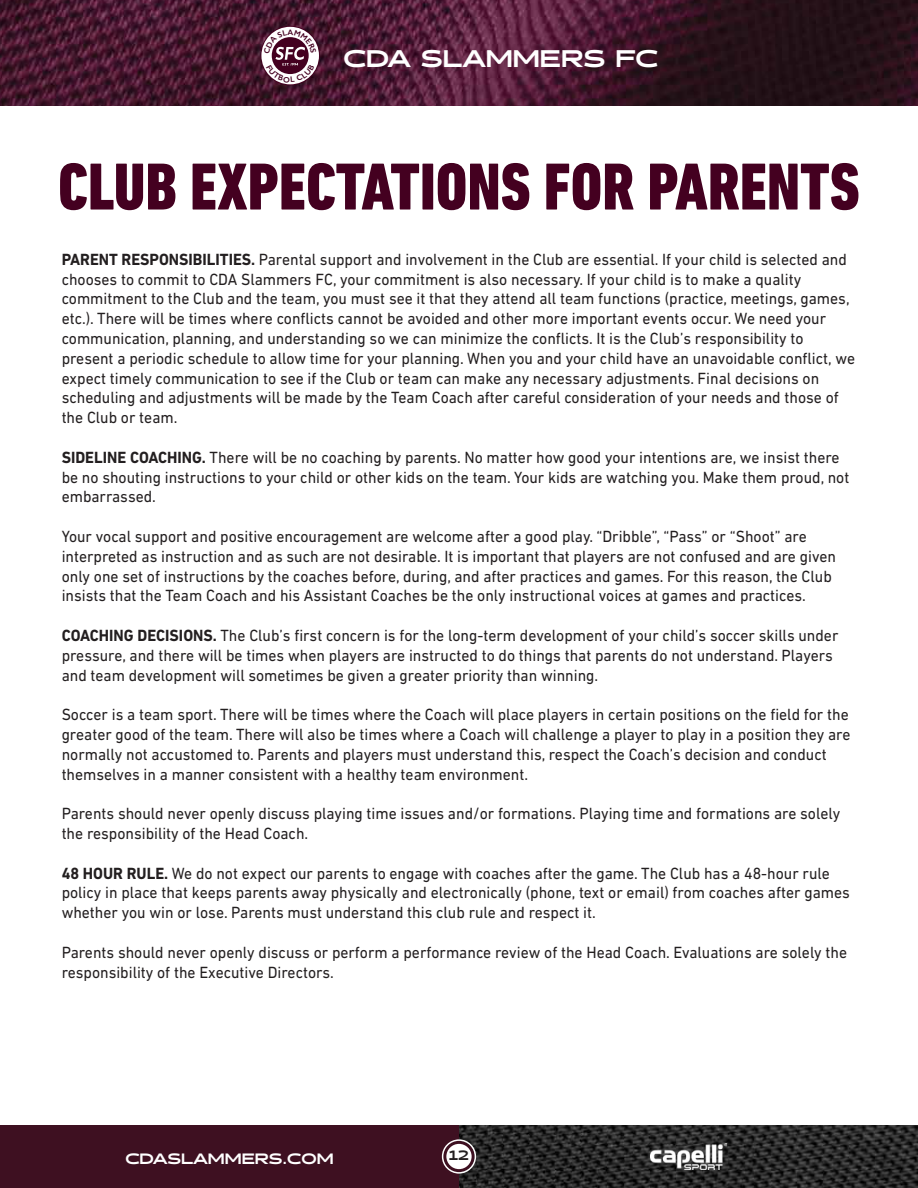
<style>
.page{position:relative;width:918px;height:1188px;background:#fff}
.page>*{position:absolute;margin:0;border:0;box-sizing:border-box;transform-origin:0 0}
.t1{font:800 condensed 67.5px "DIN Next LT Pro";color:#440020}
.t2{font:900 24px "Halogen";color:#fff}
.t3{font:16.5px/19.8px "DIN Next LT Pro";color:#231f20;scale:.95 1}
.t4{font:900 15px "Halogen";color:#fff}
.t5{font:900 13.5px "Halogen";color:#231f20}
.s1{font-weight:700}
</style>
<div class="page">
<img style="left:0;top:0;width:918px;height:106px">
<div style="left:0;top:1125px;width:459px;height:63px;background:#3e1021"></div>
<img style="left:459px;top:1125px;width:459px;height:63px">
<svg style="left:442px;top:1139px;width:34px;height:35px"></svg>
<img style="left:650px;top:1144px;width:77px;height:25px">
<svg style="left:261px;top:27px;width:58px;height:57px"></svg>
<h2 class="t2" style="left:343px;top:43px;width:316px">CDA SLAMMERS FC</h2>
<h1 class="t1" style="left:58px;top:148px;width:803px">CLUB EXPECTATIONS FOR PARENTS</h1>
<p class="t3" style="left:62px;top:249px;width:837px"><span class="s1">PARENT RESPONSIBILITIES.</span> Parental support and involvement in the Club are essential. If your child is selected and chooses to commit to CDA Slammers FC, your commitment is also necessary. If your child is to make a quality commitment to the Club and the team, you must see it that they attend all team functions (practice, meetings, games, etc.). There will be times where conflicts cannot be avoided and other more important events occur. We need your communication, planning, and understanding so we can minimize the conflicts. It is the Club’s responsibility to present a periodic schedule to allow time for your planning. When you and your child have an unavoidable conflict, we expect timely communication to see if the Club or team can make any necessary adjustments. Final decisions on scheduling and adjustments will be made by the Team Coach after careful consideration of your needs and those of the Club or team.</p>
<p class="t3" style="left:62px;top:447px;width:831px"><span class="s1">SIDELINE COACHING.</span> There will be no coaching by parents. No matter how good your intentions are, we insist there be no shouting instructions to your child or other kids on the team. Your kids are watching you. Make them proud, not embarrassed.</p>
<p class="t3" style="left:62px;top:526px;width:817px">Your vocal support and positive encouragement are welcome after a good play. “Dribble”, “Pass” or “Shoot” are interpreted as instruction and as such are not desirable. It is important that players are not confused and are given only one set of instructions by the coaches before, during, and after practices and games. For this reason, the Club insists that the Team Coach and his Assistant Coaches be the only instructional voices at games and practices.</p>
<p class="t3" style="left:62px;top:625px;width:819px"><span class="s1">COACHING DECISIONS.</span> The Club’s first concern is for the long-term development of your child’s soccer skills under pressure, and there will be times when players are instructed to do things that parents do not understand. Players and team development will sometimes be given a greater priority than winning.</p>
<p class="t3" style="left:62px;top:705px;width:832px">Soccer is a team sport. There will be times where the Coach will place players in certain positions on the field for the greater good of the team. There will also be times where a Coach will challenge a player to play in a position they are normally not accustomed to. Parents and players must understand this, respect the Coach’s decision and conduct themselves in a manner consistent with a healthy team environment.</p>
<p class="t3" style="left:62px;top:804px;width:821px">Parents should never openly discuss playing time issues and/or formations. Playing time and formations are solely the responsibility of the Head Coach.</p>
<p class="t3" style="left:62px;top:863px;width:831px"><span class="s1">48 HOUR RULE.</span> We do not expect our parents to engage with coaches after the game. The Club has a 48-hour rule policy in place that keeps parents away physically and electronically (phone, text or email) from coaches after games whether you win or lose. Parents must understand this club rule and respect it.</p>
<p class="t3" style="left:62px;top:942px;width:828px">Parents should never openly discuss or perform a performance review of the Head Coach. Evaluations are solely the responsibility of the Executive Directors.</p>
<p class="t4" style="left:125px;top:1149px;width:210px">CDASLAMMERS.COM</p>
<p class="t5" style="left:449px;top:1147px;width:21px">12</p>
</div>
